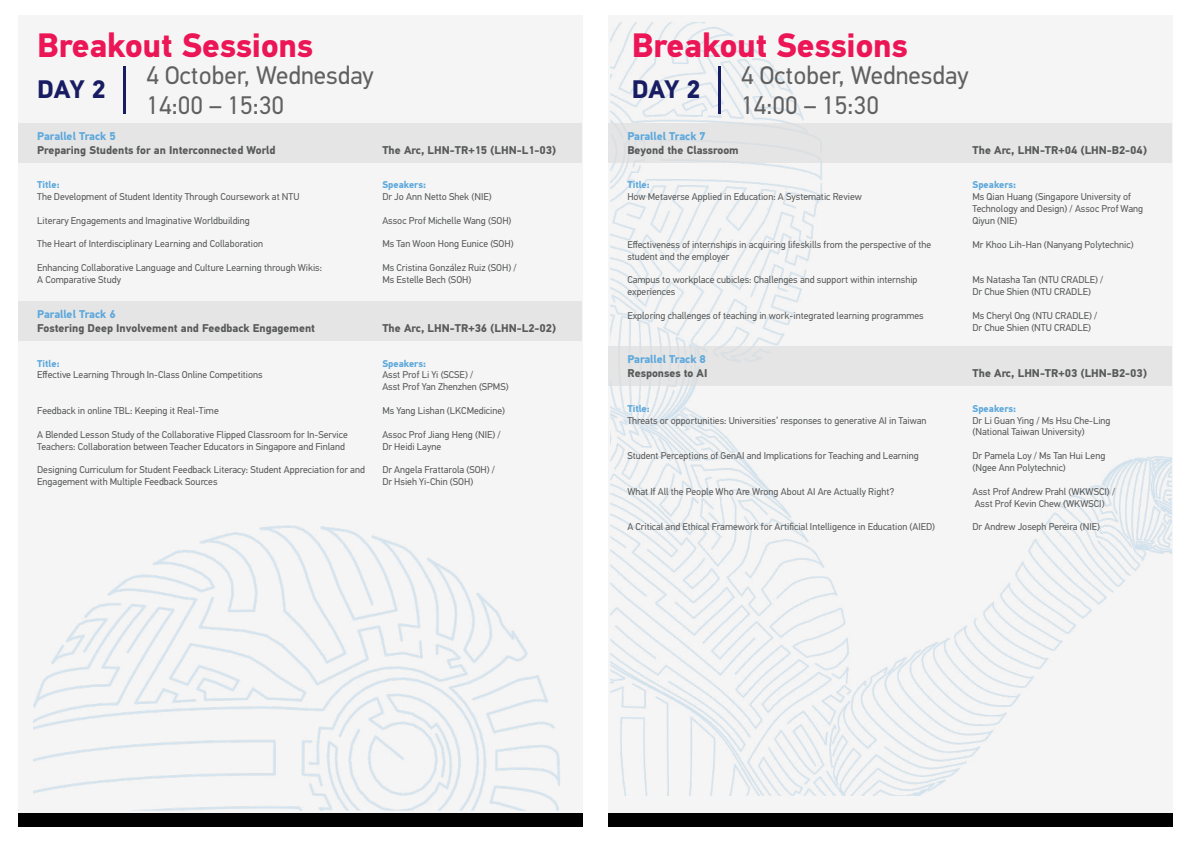
<style>
.page{position:relative;width:1191px;height:842px;background:#fff}
.page>*{position:absolute;margin:0;border:0;box-sizing:border-box;transform-origin:0 0}
.t1{font:700 33.9px "PF Din Text Universal";color:#ec1556}
.t2{font:25.4px/30.5px "PF Din Text Universal";color:#606060}
.t3{font:700 25.4px "PF Din Text Universal";letter-spacing:-.025em;color:#181c62}
.t4{font:700 11.3px "PF Din Text Universal";color:#585959}
.t5{font:700 11.3px "PF Din Text Universal";color:#5da8dc}
.t6{font:9.9px/11.9px "PF Din Text Universal";color:#585959}
.t7{font:700 9.9px "PF Din Text Universal";color:#5da8dc}
</style>
<div class="page">
<div style="left:18px;top:15px;width:564px;height:810px;background:#f5f5f5"></div>
<div style="left:18px;top:123px;width:564px;height:40px;background:#e5e5e5"></div>
<div style="left:18px;top:301px;width:564px;height:40px;background:#e5e5e5"></div>
<div style="left:18px;top:813px;width:564px;height:13px;background:#000"></div>
<svg style="left:608px;top:21px;width:564px;height:775px;fill:#f5f5f5"></svg>
<div style="left:608px;top:813px;width:564px;height:13px;background:#000"></div>
<div style="left:608px;top:123px;width:564px;height:40px;background:#e5e5e5"></div>
<div style="left:608px;top:347px;width:564px;height:39px;background:#e5e5e5"></div>
<hr style="left:124px;top:66px;width:2px;height:48px;background:#181c62">
<hr style="left:718px;top:66px;width:2px;height:48px;background:#181c62">
<h1 class="t1" style="left:37px;top:24px;width:277px">Breakout Sessions</h1>
<h2 class="t3" style="left:37px;top:72px;width:70px">DAY 2</h2>
<h2 class="t2" style="left:146px;top:62px;width:229px">4 October, Wednesday<br>14:00 – 15:30</h2>
<h1 class="t1" style="left:632px;top:24px;width:277px">Breakout Sessions</h1>
<h2 class="t3" style="left:632px;top:72px;width:70px">DAY 2</h2>
<h2 class="t2" style="left:741px;top:62px;width:229px">4 October, Wednesday<br>14:00 – 15:30</h2>
<p class="t5" style="left:37px;top:129px;width:80px">Parallel Track 5</p>
<p class="t4" style="left:37px;top:142px;width:240px">Preparing Students for an Interconnected World</p>
<p class="t7" style="left:37px;top:178px;width:24px">Title:</p>
<p class="t6" style="left:37px;top:191px;width:264px">The Development of Student Identity Through Coursework at NTU</p>
<p class="t6" style="left:37px;top:215px;width:214px">Literary Engagements and Imaginative Worldbuilding</p>
<p class="t6" style="left:37px;top:239px;width:227px">The Heart of Interdisciplinary Learning and Collaboration</p>
<p class="t6" style="left:37px;top:262px;width:286px">Enhancing Collaborative Language and Culture Learning through Wikis:<br>A Comparative Study</p>
<p class="t5" style="left:37px;top:307px;width:80px">Parallel Track 6</p>
<p class="t4" style="left:37px;top:321px;width:279px">Fostering Deep Involvement and Feedback Engagement</p>
<p class="t7" style="left:37px;top:357px;width:24px">Title:</p>
<p class="t6" style="left:37px;top:370px;width:227px">Effective Learning Through In-Class Online Competitions</p>
<p class="t6" style="left:37px;top:405px;width:183px">Feedback in online TBL: Keeping it Real-Time</p>
<p class="t6" style="left:37px;top:429px;width:312px">A Blended Lesson Study of the Collaborative Flipped Classroom for In-Service<br>Teachers: Collaboration between Teacher Educators in Singapore and Finland</p>
<p class="t6" style="left:37px;top:465px;width:329px">Designing Curriculum for Student Feedback Literacy: Student Appreciation for and<br>Engagement with Multiple Feedback Sources</p>
<p class="t4" style="left:382px;top:142px;width:175px">The Arc, LHN-TR+15 (LHN-L1-03)</p>
<p class="t7" style="left:382px;top:178px;width:45px">Speakers:</p>
<p class="t6" style="left:382px;top:191px;width:111px">Dr Jo Ann Netto Shek (NIE)</p>
<p class="t6" style="left:382px;top:215px;width:131px">Assoc Prof Michelle Wang (SOH)</p>
<p class="t6" style="left:382px;top:239px;width:133px">Ms Tan Woon Hong Eunice (SOH)</p>
<p class="t6" style="left:382px;top:262px;width:136px">Ms Cristina González Ruiz (SOH) /<br>Ms Estelle Bech (SOH)</p>
<p class="t4" style="left:382px;top:321px;width:175px">The Arc, LHN-TR+36 (LHN-L2-02)</p>
<p class="t7" style="left:382px;top:357px;width:45px">Speakers:</p>
<p class="t6" style="left:382px;top:370px;width:128px">Asst Prof Li Yi (SCSE) /<br>Asst Prof Yan Zhenzhen (SPMS)</p>
<p class="t6" style="left:382px;top:405px;width:124px">Ms Yang Lishan (LKCMedicine)</p>
<p class="t6" style="left:382px;top:429px;width:120px">Assoc Prof Jiang Heng (NIE) /<br>Dr Heidi Layne</p>
<p class="t6" style="left:382px;top:465px;width:114px">Dr Angela Frattarola (SOH) /<br>Dr Hsieh Yi-Chin (SOH)</p>
<p class="t5" style="left:627px;top:129px;width:80px">Parallel Track 7</p>
<p class="t4" style="left:627px;top:142px;width:113px">Beyond the Classroom</p>
<p class="t7" style="left:627px;top:179px;width:24px">Title:</p>
<p class="t6" style="left:627px;top:192px;width:236px">How Metaverse Applied in Education: A Systematic Review</p>
<p class="t6" style="left:627px;top:239px;width:305px">Effectiveness of internships in acquiring lifeskills from the perspective of the student and the employer</p>
<p class="t6" style="left:627px;top:275px;width:292px">Campus to workplace cubicles: Challenges and support within internship experiences</p>
<p class="t6" style="left:627px;top:310px;width:298px">Exploring challenges of teaching in work-integrated learning programmes</p>
<p class="t5" style="left:627px;top:352px;width:80px">Parallel Track 8</p>
<p class="t4" style="left:627px;top:366px;width:82px">Responses to AI</p>
<p class="t7" style="left:627px;top:402px;width:24px">Title:</p>
<p class="t6" style="left:627px;top:415px;width:301px">Threats or opportunities: Universities’ responses to generative AI in Taiwan</p>
<p class="t6" style="left:627px;top:450px;width:293px">Student Perceptions of GenAI and Implications for Teaching and Learning</p>
<p class="t6" style="left:627px;top:486px;width:268px">What If All the People Who Are Wrong About AI Are Actually Right?</p>
<p class="t6" style="left:627px;top:522px;width:309px">A Critical and Ethical Framework for Artificial Intelligence in Education (AIED)</p>
<p class="t4" style="left:972px;top:142px;width:176px">The Arc, LHN-TR+04 (LHN-B2-04)</p>
<p class="t7" style="left:972px;top:179px;width:45px">Speakers:</p>
<p class="t6" style="left:972px;top:192px;width:172px">Ms Qian Huang (Singapore University of<br>Technology and Design) / Assoc Prof Wang<br>Qiyun (NIE)</p>
<p class="t6" style="left:972px;top:239px;width:162px">Mr Khoo Lih-Han (Nanyang Polytechnic)</p>
<p class="t6" style="left:972px;top:275px;width:132px">Ms Natasha Tan (NTU CRADLE) /<br>Dr Chue Shien (NTU CRADLE)</p>
<p class="t6" style="left:972px;top:310px;width:126px">Ms Cheryl Ong (NTU CRADLE) /<br>Dr Chue Shien (NTU CRADLE)</p>
<p class="t4" style="left:972px;top:366px;width:176px">The Arc, LHN-TR+03 (LHN-B2-03)</p>
<p class="t7" style="left:972px;top:402px;width:45px">Speakers:</p>
<p class="t6" style="left:972px;top:415px;width:140px">Dr Li Guan Ying / Ms Hsu Che-Ling (National Taiwan University)</p>
<p class="t6" style="left:972px;top:450px;width:134px">Dr Pamela Loy / Ms Tan Hui Leng (Ngee Ann Polytechnic)</p>
<p class="t6" style="left:972px;top:486px;width:144px">Asst Prof Andrew Prahl (WKWSCI) /<br>Asst Prof Kevin Chew (WKWSCI)</p>
<p class="t6" style="left:972px;top:522px;width:129px">Dr Andrew Joseph Pereira (NIE)</p>
</div>
